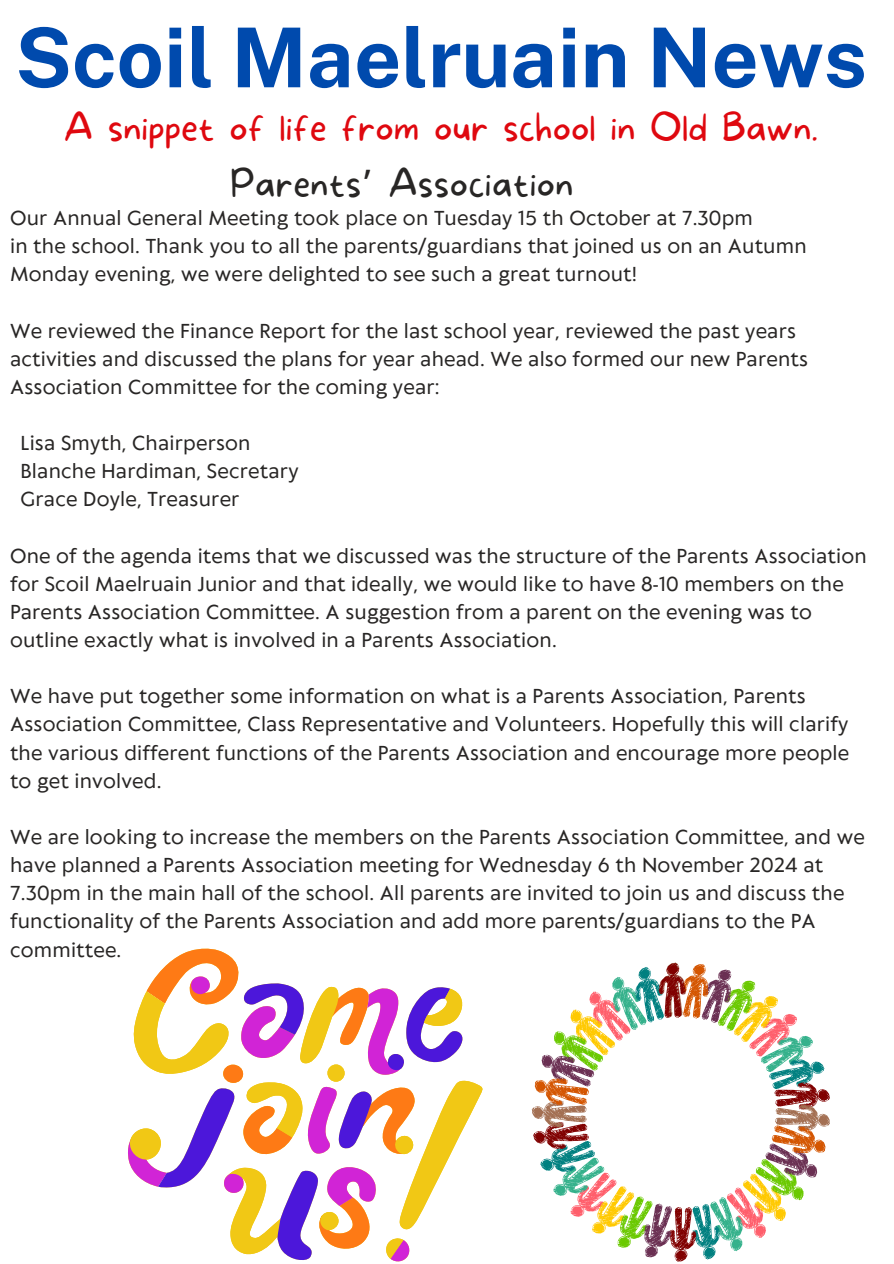
<style>
.page{position:relative;width:894px;height:1264px;background:#fff}
.page>*{position:absolute;margin:0;border:0;box-sizing:border-box;transform-origin:0 0}
.t1{font:700 82.5px "Public Sans";color:#004aad}
.t2{font:100 37.5px "More Sugar";color:#df080f}
.t3{font:100 37.35px "More Sugar";letter-spacing:.01em;color:#282625}
.t4{font:18.9px/28.2px "Klein Text";letter-spacing:.01em;color:#282625}
.s1{font-family:"Noto Sans Gurmukhi";font-weight:400}
</style>
<div class="page">
<svg style="left:156px;top:948px;width:83px;height:28px;fill:#fe7a15"></svg>
<svg style="left:128px;top:976px;width:111px;height:185px"></svg>
<svg style="left:158px;top:983px;width:248px;height:279px"></svg>
<svg style="left:129px;top:986px;width:354px;height:272px"></svg>
<svg style="left:531px;top:962px;width:298px;height:299px"></svg>
<h2 class="t1" style="left:15px;top:9px;width:853px">Scoil Maelruain News</h2>
<h2 class="t2" style="left:64px;top:105px;width:755px">A snippet of life from our school in Old Bawn.</h2>
<h1 class="t3" style="left:230px;top:162px;width:344px">Parents<span class="s1">’</span> Association</h1>
<p class="t4" style="left:10px;top:205px;width:744px">Our Annual General Meeting took place on Tuesday 15 th October at 7.30pm</p>
<p class="t4" style="left:10px;top:233px;width:797px">in the school. Thank you to all the parents/guardians that joined us on an Autumn<br>Monday evening, we were delighted to see such a great turnout!</p>
<p class="t4" style="left:10px;top:318px;width:799px">We reviewed the Finance Report for the last school year, reviewed the past years activities and discussed the plans for year ahead. We also formed our new Parents<br>Association Committee for the coming year:</p>
<p class="t4" style="left:21px;top:430px;width:231px">Lisa Smyth, Chairperson</p>
<p class="t4" style="left:21px;top:458px;width:279px">Blanche Hardiman, Secretary</p>
<p class="t4" style="left:21px;top:486px;width:220px">Grace Doyle, Treasurer</p>
<p class="t4" style="left:10px;top:543px;width:857px">One of the agenda items that we discussed was the structure of the Parents Association for Scoil Maelruain Junior and that ideally, we would like to have 8-10 members on the Parents Association Committee. A suggestion from a parent on the evening was to outline exactly what is involved in a Parents Association.</p>
<p class="t4" style="left:10px;top:683px;width:840px">We have put together some information on what is a Parents Association, Parents Association Committee, Class Representative and Volunteers. Hopefully this will clarify the various different functions of the Parents Association and encourage more people to get involved.</p>
<p class="t4" style="left:10px;top:824px;width:855px">We are looking to increase the members on the Parents Association Committee, and we have planned a Parents Association meeting for Wednesday 6 th November 2024 at 7.30pm in the main hall of the school. All parents are invited to join us and discuss the functionality of the Parents Association and add more parents/guardians to the PA committee.</p>
</div>
